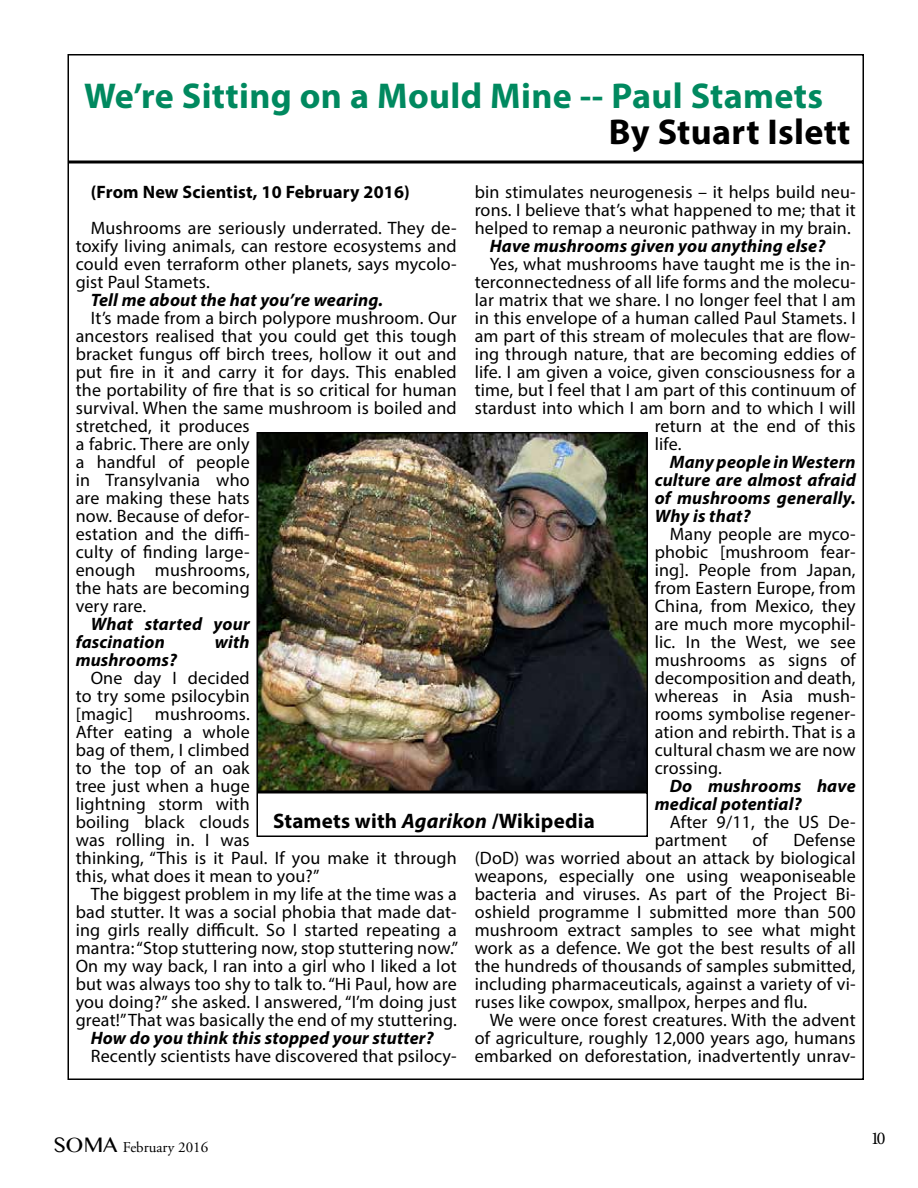
<style>
.page{position:relative;width:918px;height:1188px;background:#fff}
.page>*{position:absolute;margin:0;border:0;box-sizing:border-box;transform-origin:0 0}
.t1{font:700 36px "Myriad Pro";letter-spacing:.01em;color:#00895f}
.t2{font:700 36px "Myriad Pro";letter-spacing:.01em;color:#000}
.t3{font:700 21px "Myriad Pro";letter-spacing:.01em;color:#000}
.t4{font:18px/18px "Myriad Pro";letter-spacing:.01em;color:#000;text-align:justify}
.t5{font:italic 700 18px/18px "Myriad Pro";letter-spacing:.01em;color:#000}
.t6{font:700 18px "Myriad Pro";letter-spacing:.01em;color:#000}
.t7{font:18px "Minion Pro";color:#000}
.t8{font:15px "Adobe Garamond Pro";color:#000}
.s1{font-style:italic}
.s2{font-family:"Oriya MN";font-size:21px}
</style>
<div class="page">
<div style="left:68px;top:54px;width:796px;height:108px;border:2px solid #000"></div>
<div style="left:256px;top:792px;width:392px;height:45px;border:2px solid #000"></div>
<img style="left:259px;top:435px;width:386px;height:354px">
<div style="left:256px;top:432px;width:392px;height:360px;border:2px solid #000"></div>
<h1 class="t1" style="left:84px;top:72px;width:741px">We’re Sitting on a Mould Mine -- Paul Stamets</h1>
<h1 class="t2" style="left:609px;top:108px;width:243px">By Stuart Islett</h1>
<p class="t6" style="left:91px;top:180px;width:321px">(From New Scientist, 10 February 2016)</p>
<p class="t4" style="left:76px;top:219px;width:383px;text-indent:15px">Mushrooms are seriously underrated. They de&shy;toxify living animals, can restore ecosystems and could even terraform other planets, says mycolo&shy;gist Paul Stamets.</p>
<p class="t5" style="left:91px;top:290px;width:294px">Tell me about the hat you’re wearing.</p>
<p class="t4" style="left:76px;top:309px;width:383px;text-align:left;text-indent:15px">It’s made from a birch polypore mushroom. Our ancestors realised that you could get this tough bracket fungus off birch trees, hollow it out and put fire in it and carry it for days. This enabled the portability of fire that is so critical for human survival. When the same mushroom is boiled and stretched, it produces<br>a fabric. There are only<br>a handful of people<br>in Transylvania who<br>are making these hats<br>now. Because of defor-<br>estation and the diffi-<br>culty of finding large-<br>enough mushrooms,<br>the hats are becoming<br>very rare.</p>
<p class="t5" style="left:76px;top:614px;width:176px;text-indent:15px">What started your fascination</p>
<p class="t4" style="left:475px;top:183px;width:383px">bin stimulates neurogenesis – it helps build neu&shy;rons. I believe that’s what happened to me; that it helped to remap a neuronic pathway in my brain.</p>
<p class="t5" style="left:490px;top:236px;width:337px">Have mushrooms given you anything else?</p>
<p class="t4" style="left:490px;top:255px;width:367px">Yes, what mushrooms have taught me is the in-</p>
<p class="t4" style="left:475px;top:273px;width:383px">terconnectedness of all life forms and the molecu-</p>
<p class="t4" style="left:475px;top:291px;width:383px">lar matrix that we share. I no longer feel that I am</p>
<p class="t4" style="left:475px;top:309px;width:383px">in this envelope of a human called Paul Stamets. I</p>
<p class="t4" style="left:475px;top:327px;width:383px">am part of this stream of molecules that are flow-</p>
<p class="t4" style="left:475px;top:345px;width:383px">ing through nature, that are becoming eddies of</p>
<p class="t4" style="left:475px;top:363px;width:382px">life. I am given a voice, given consciousness for a</p>
<p class="t4" style="left:475px;top:381px;width:382px">time, but I feel that I am part of this continuum of</p>
<p class="t4" style="left:475px;top:399px;width:383px">stardust into which I am born and to which I will</p>
<p class="t4" style="left:655px;top:417px;width:203px">return at the end of this</p>
<p class="t4" style="left:655px;top:435px;width:28px">life.</p>
<p class="t5" style="left:655px;top:452px;width:203px;text-align:justify;text-indent:15px">Many people in Western culture are almost afraid of mushrooms generally.<br>Why is that?</p>
<p class="t4" style="left:655px;top:525px;width:203px;text-indent:15px">Many people are myco&shy;phobic [mushroom fear&shy;ing]. People from Japan, from Eastern Europe, from China, from Mexico, they are much more mycophil&shy;lic. In the West, we see mushrooms as signs of decomposition and death, whereas in Asia mush&shy;rooms symbolise regener&shy;ation and rebirth. That is a cultural chasm we are now crossing.</p>
<p class="t5" style="left:655px;top:776px;width:203px;text-indent:15px">Do mushrooms have medical potential?</p>
<p class="t4" style="left:655px;top:813px;width:203px;text-indent:15px">After 9/11, the US De&shy;partment</p>
<p class="t5" style="left:215px;top:632px;width:36px">with</p>
<p class="t5" style="left:76px;top:650px;width:103px">mushrooms?</p>
<p class="t4" style="left:76px;top:669px;width:383px;text-align:left;text-indent:15px">One day I decided<br>to try some psilocybin<br>[magic] mushrooms.<br>After eating a whole<br>bag of them, I climbed<br>to the top of an oak<br>tree just when a huge<br>lightning storm with<br>boiling black clouds<br>was rolling in. I was<br>thinking, “This is it Paul. If you make it through this, what does it mean to you?”</p>
<p class="t4" style="left:76px;top:885px;width:384px;text-indent:15px">The biggest problem in my life at the time was a bad stutter. It was a social phobia that made dat&shy;ing girls really difficult. So I started repeating a mantra: “Stop stuttering now, stop stuttering now.” On my way back, I ran into a girl who I liked a lot but was always too shy to talk to. “Hi Paul, how are you doing?” she asked. I answered, “I’m doing just great!” That was basically the end of my stuttering.</p>
<p class="t5" style="left:91px;top:1028px;width:344px">How do you think this stopped your stutter?</p>
<p class="t4" style="left:91px;top:1047px;width:367px">Recently scientists have discovered that psilocy-</p>
<p class="t3" style="left:273px;top:807px;width:323px">Stamets with <span class="s1">Agarikon</span> /Wikipedia</p>
<p class="t4" style="left:475px;top:831px;width:383px;text-indent:319px">Defense (DoD) was worried about an attack by biological weapons, especially one using weaponiseable bacteria and viruses. As part of the Project Bi&shy;oshield programme I submitted more than 500 mushroom extract samples to see what might work as a defence. We got the best results of all the hundreds of thousands of samples submitted, including pharmaceuticals, against a variety of vi&shy;ruses like cowpox, smallpox, herpes and flu.</p>
<p class="t4" style="left:475px;top:1011px;width:383px;text-indent:15px">We were once forest creatures. With the advent of agriculture, roughly 12,000 years ago, humans embarked on deforestation, inadvertently unrav-</p>
<p class="t4" style="left:753px;top:831px;width:17px">of</p>
<p class="t8" style="left:54px;top:1138px;width:156px"><span class="s2">SOMA</span> February 2016</p>
<p class="t7" style="left:871px;top:1126px;width:16px">10</p>
</div>
